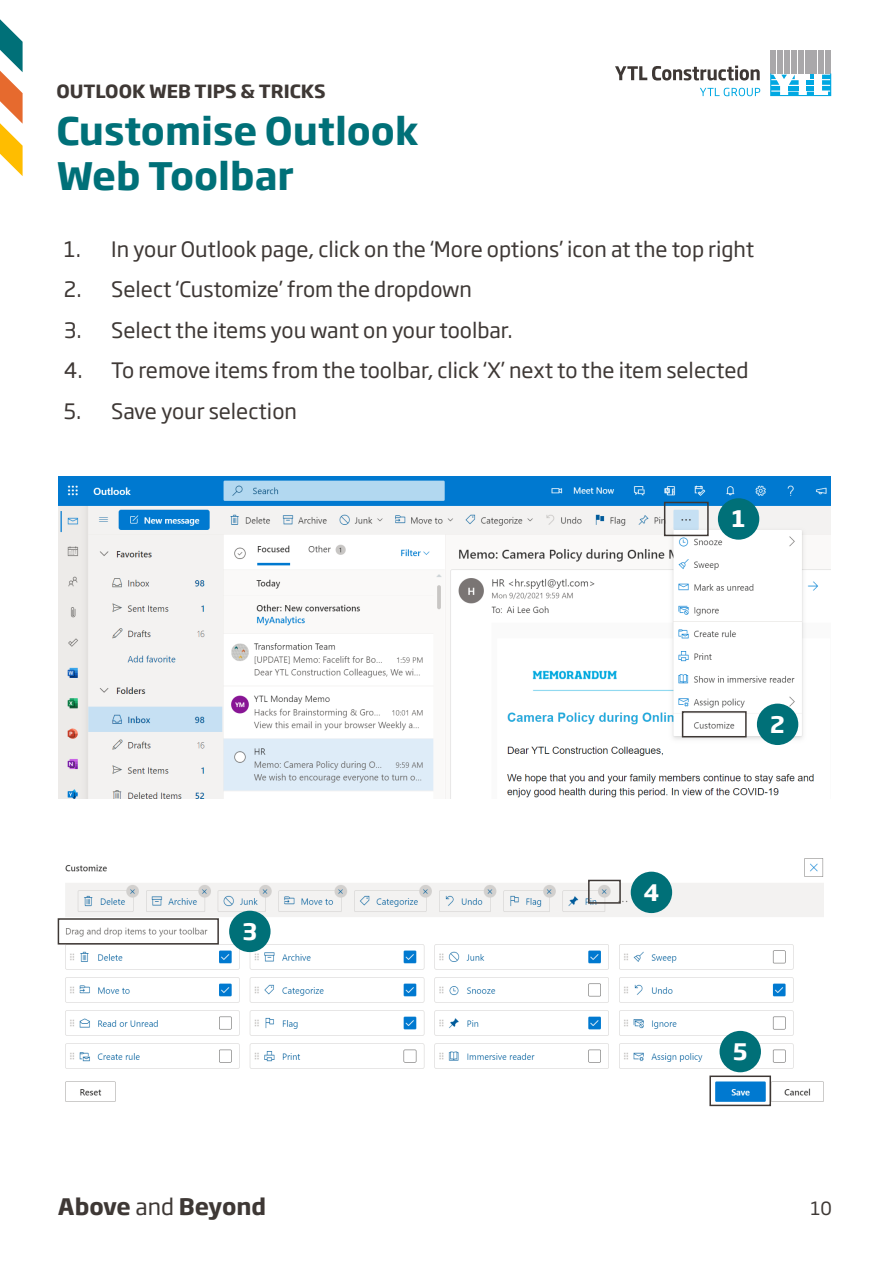
<style>
.page{position:relative;width:893px;height:1263px;background:#fff}
.page>*{position:absolute;margin:0;border:0;box-sizing:border-box;transform-origin:0 0}
.t1{font:700 37.5px/45px "Soho Gothic Pro";color:#007078}
.t2{font:700 22.5px "Soho Gothic Pro";color:#3e3835}
.t3{font:700 22.5px "Soho Gothic Pro";color:#fff}
.t4{font:21px "Soho Gothic Pro";color:#3e3835}
.t5{font:700 18px "Soho Gothic Pro";color:#3e3835}
.t6{font:18px "Soho Gothic Pro";color:#3e3835}
.s1{font-weight:400}
</style>
<div class="page">
<svg style="left:770px;top:50px;width:62px;height:47px"></svg>
<div style="left:825px;top:50px;width:6px;height:24px;background:#a9a8aa"></div>
<div style="left:770px;top:50px;width:6px;height:24px;background:#a9a8aa"></div>
<div style="left:777px;top:50px;width:6px;height:24px;background:#a9a8aa"></div>
<div style="left:784px;top:50px;width:6px;height:24px;background:#a9a8aa"></div>
<div style="left:791px;top:50px;width:6px;height:24px;background:#a9a8aa"></div>
<div style="left:798px;top:50px;width:5px;height:24px;background:#a9a8aa"></div>
<div style="left:805px;top:50px;width:5px;height:24px;background:#a9a8aa"></div>
<div style="left:812px;top:50px;width:5px;height:24px;background:#a9a8aa"></div>
<div style="left:818px;top:50px;width:6px;height:24px;background:#a9a8aa"></div>
<svg style="left:770px;top:74px;width:61px;height:22px"></svg>
<svg style="left:700px;top:88px;width:60px;height:8px"></svg>
<svg style="left:615px;top:66px;width:145px;height:15px"></svg>
<svg style="left:0;top:19px;width:23px;height:157px"></svg>
<img style="left:58px;top:476px;width:773px;height:322px">
<img style="left:58px;top:858px;width:766px;height:249px">
<div style="left:664px;top:502px;width:45px;height:34px;border:2px solid #3e3835"></div>
<div style="left:718px;top:498px;width:41px;height:42px;background:#007078;border-radius:50%"></div>
<div style="left:588px;top:880px;width:33px;height:24px;border:2px solid #3e3835"></div>
<div style="left:631px;top:872px;width:41px;height:41px;background:#007078;border-radius:50%"></div>
<div style="left:682px;top:711px;width:65px;height:26px;border:2px solid #3e3835"></div>
<div style="left:757px;top:704px;width:41px;height:41px;background:#007078;border-radius:50%"></div>
<div style="left:58px;top:918px;width:161px;height:26px;border:2px solid #3e3835"></div>
<div style="left:229px;top:911px;width:42px;height:41px;background:#007078;border-radius:50%"></div>
<div style="left:709px;top:1075px;width:62px;height:31px;border:2px solid #3e3835"></div>
<div style="left:719px;top:1031px;width:42px;height:41px;background:#007078;border-radius:50%"></div>
<p class="t5" style="left:56px;top:77px;width:271px">OUTLOOK WEB TIPS &amp; TRICKS</p>
<h1 class="t1" style="left:56px;top:106px;width:363px">Customise Outlook<br>Web Toolbar</h1>
<p class="t4" style="left:64px;top:233px;width:692px">1. In your Outlook page, click on the ‘More options’ icon at the top right</p>
<p class="t4" style="left:64px;top:273px;width:410px">2. Select ‘Customize’ from the dropdown</p>
<p class="t4" style="left:64px;top:314px;width:450px">3. Select the items you want on your toolbar.</p>
<p class="t4" style="left:64px;top:354px;width:686px">4. To remove items from the toolbar, click ‘X’ next to the item selected</p>
<p class="t4" style="left:64px;top:395px;width:235px">5. Save your selection</p>
<p class="t3" style="left:242px;top:913px;width:16px">3</p>
<p class="t3" style="left:732px;top:501px;width:15px">1</p>
<p class="t3" style="left:643px;top:874px;width:17px">4</p>
<p class="t3" style="left:770px;top:706px;width:16px">2</p>
<p class="t3" style="left:733px;top:1034px;width:16px">5</p>
<p class="t2" style="left:58px;top:1189px;width:210px">Above <span class="s1">and</span> Beyond</p>
<p class="t6" style="left:810px;top:1195px;width:23px">10</p>
</div>
